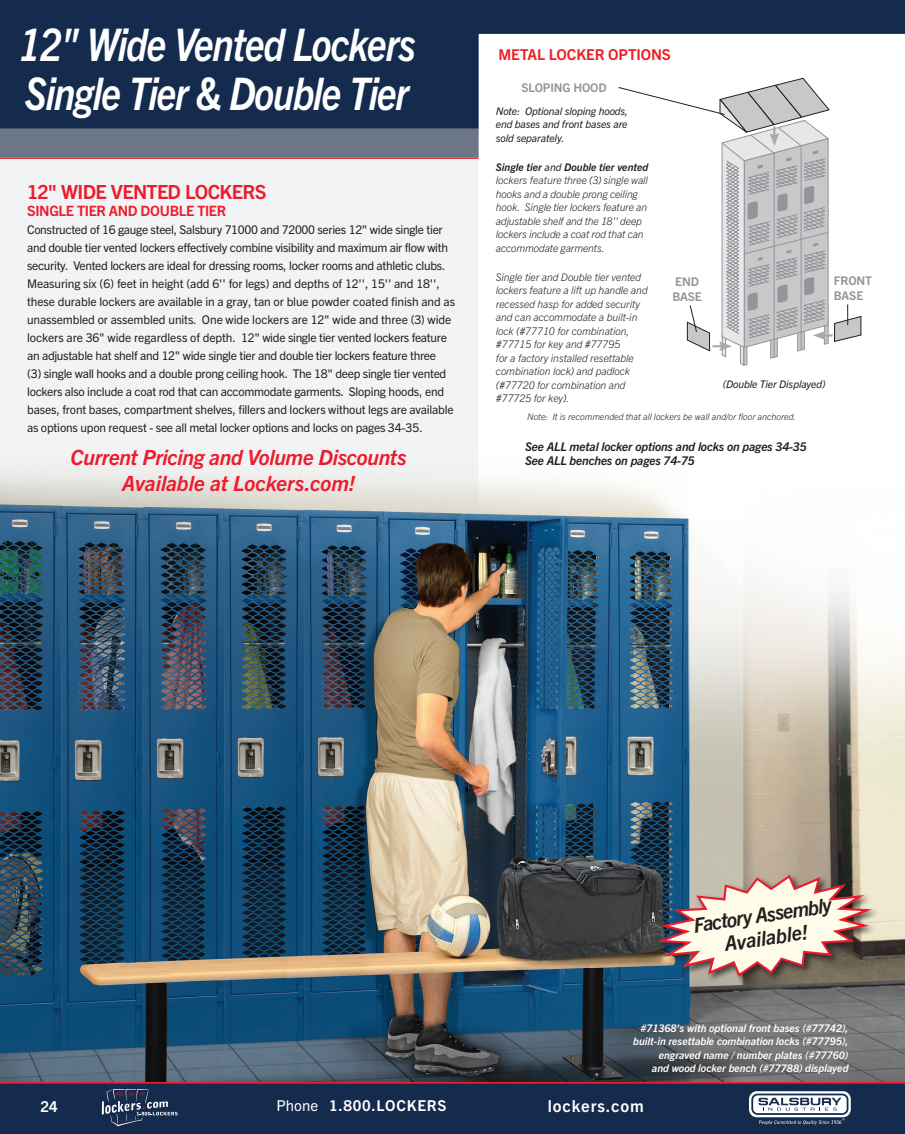
<style>
.page{position:relative;width:905px;height:1134px;background:#fff}
.page>*{position:absolute;margin:0;border:0;box-sizing:border-box;transform-origin:0 0}
.t1{font:italic 700 45px "Trade Gothic Next LT Pro";letter-spacing:-.03em;color:#fff;scale:.85 1}
.t2{font:italic 700 21px/25.5px "Trade Gothic Next LT Pro";letter-spacing:-.01em;color:#ee1b2d;text-align:center}
.t3{font:italic 700 20.25px/23.2px "Trade Gothic Next LT Pro";color:#231f20;text-align:center}
.Blue_head{font:700 19.5px "Trade Gothic Next LT Pro";letter-spacing:-.035em;color:#ee1b2d}
.t4{font:700 16.5px "Trade Gothic Next LT Pro";letter-spacing:.05em;color:#fff}
.t5{font:700 15px "Trade Gothic Next LT Pro";letter-spacing:.05em;color:#fff}
.t6{font:700 15px "Trade Gothic Next LT Pro";letter-spacing:-.01em;color:#ee1d23}
.Blue_head-2{font:700 14.25px "Trade Gothic Next LT Pro";letter-spacing:-.025em;color:#ee1b2d}
.t7{font:12px/18px "Trade Gothic Next LT Pro";letter-spacing:-.025em;color:#231f20}
.t8{font:italic 700 12px "Trade Gothic Next LT Pro";letter-spacing:-.01em;color:#231f20}
.t9{font:700 12px "Trade Gothic Next LT Pro";letter-spacing:-.01em;color:#939598}
.t10{font:italic 300 10.5px/13.5px "Trade Gothic Next LT Pro";letter-spacing:-.005em;color:#231f20}
.t11{font:italic 700 10.5px/13.5px "Trade Gothic Next LT Pro";color:#fff;text-align:right}
.t12{font:italic 10.5px/13.5px "Trade Gothic Next LT Pro";letter-spacing:-.01em;color:#231f20;text-align:justify}
.specs{font:italic 300 9px "Trade Gothic Next LT Pro";color:#231f20}
.s1{font-weight:700}
.s2{font-weight:400}
</style>
<div class="page">
<svg style="left:904px;top:0;width:1px;height:34px"></svg>
<div style="left:0;top:1083px;width:904px;height:51px;background:#142b4e"></div>
<div style="left:0;top:159px;width:478px;height:923px;background:#f2f3f4"></div>
<hr style="left:0;top:1082px;width:904px;height:1px;background:#ee1b2d">
<svg style="left:749px;top:1091px;width:101px;height:26px"></svg>
<svg style="left:752px;top:1094px;width:95px;height:20px"></svg>
<div style="left:751px;top:1094px;width:97px;height:21px;border:2px solid #142b4e;border-radius:5px"></div>
<svg style="left:758px;top:1098px;width:83px;height:13px"></svg>
<svg style="left:758px;top:1118px;width:86px;height:7px"></svg>
<svg style="left:0;top:0;width:904px;height:129px;fill:#142b4e"></svg>
<div style="left:0;top:129px;width:478px;height:28px;background:#6c7688"></div>
<hr style="left:0;top:157px;width:478px;height:2px;background:#de1d24">
<svg style="left:102px;top:1089px;width:76px;height:37px"></svg>
<img style="left:0;top:474px;width:904px;height:608px">
<div style="left:655px;top:874px;width:224px;height:111px;background:#231f20;opacity:.75"></div>
<img style="left:651px;top:873px;width:226px;height:105px">
<svg style="left:617px;top:78px;width:244px;height:288px"></svg>
<p class="t1" style="left:19px;top:13px;width:469px">12" Wide Vented Lockers</p>
<p class="t1" style="left:25px;top:62px;width:454px">Single Tier &amp; Double Tier</p>
<p class="Blue_head" style="left:27px;top:179px;width:241px">12" WIDE VENTED LOCKERS</p>
<p class="Blue_head-2" style="left:27px;top:201px;width:201px">SINGLE TIER AND DOUBLE TIER</p>
<p class="t7" style="left:27px;top:220px;width:429px">Constructed of 16 gauge steel, Salsbury 71000 and 72000 series 12" wide single tier and double tier vented lockers effectively combine visibility and maximum air flow with security. Vented lockers are ideal for dressing rooms, locker rooms and athletic clubs.<br>Measuring six (6) feet in height (add 6'' for legs) and depths of 12'', 15'' and 18'', these durable lockers are available in a gray, tan or blue powder coated finish and as unassembled or assembled units. One wide lockers are 12" wide and three (3) wide lockers are 36" wide regardless of depth. 12" wide single tier vented lockers feature an adjustable hat shelf and 12" wide single tier and double tier lockers feature three<br>(3) single wall hooks and a double prong ceiling hook. The 18" deep single tier vented lockers also include a coat rod that can accommodate garments. Sloping hoods, end bases, front bases, compartment shelves, fillers and lockers without legs are available as options upon request - see all metal locker options and locks on pages 34-35.</p>
<p class="t2" style="left:70px;top:444px;width:338px">Current Pricing and Volume Discounts<br>Available at Lockers.com!</p>
<p class="t6" style="left:498px;top:44px;width:174px">METAL LOCKER OPTIONS</p>
<p class="t9" style="left:521px;top:79px;width:87px">SLOPING HOOD</p>
<p class="t12" style="left:496px;top:103px;width:134px">Note: Optional sloping hoods, end bases and front bases are sold separately.</p>
<p class="t10" style="left:496px;top:160px;width:154px"><span class="s1">Single tier</span> <span class="s2">and</span> <span class="s1">Double tier vented </span>lockers feature three (3) single wall hooks and a double prong ceiling hook. Single tier lockers feature an adjustable shelf and the 18'' deep lockers include a coat rod that can accommodate garments.</p>
<p class="t10" style="left:496px;top:269px;width:153px">Single tier and Double tier vented lockers feature a lift up handle and recessed hasp for added security and can accommodate a built-in lock (#77710 for combination, #77715 for key and #77795<br>for a factory installed resettable combination lock) and padlock (#77720 for combination and #77725 for key).</p>
<p class="t9" style="left:675px;top:274px;width:25px">END</p>
<p class="t9" style="left:672px;top:289px;width:31px">BASE</p>
<p class="t12" style="left:722px;top:377px;width:104px">(Double Tier Displayed)</p>
<p class="specs" style="left:527px;top:411px;width:270px">Note: It is recommended that all lockers be wall and/or floor anchored.</p>
<p class="t8" style="left:525px;top:438px;width:283px">See ALL metal locker options and locks on pages 34-35</p>
<p class="t8" style="left:525px;top:453px;width:171px">See ALL benches on pages 74-75</p>
<p class="t9" style="left:833px;top:273px;width:40px">FRONT</p>
<p class="t9" style="left:833px;top:288px;width:31px">BASE</p>
<p class="t3" style="left:692px;top:912px;width:141px;rotate:-8deg">Factory Assembly<br>Available!</p>
<p class="t11" style="left:633px;top:1020px;width:217px">#71368's with optional front bases (#77742), built-in resettable combination locks (#77795), engraved name / number plates (#77760)</p>
<p class="t11" style="left:652px;top:1061px;width:198px">and wood locker bench (#77788) displayed</p>
<p class="t5" style="left:41px;top:1096px;width:19px">24</p>
<p class="t5" style="left:276px;top:1095px;width:172px"><span class="s2">Phone</span> 1.800.LOCKERS</p>
<h3 class="t4" style="left:547px;top:1095px;width:98px">lockers.com</h3>
</div>
